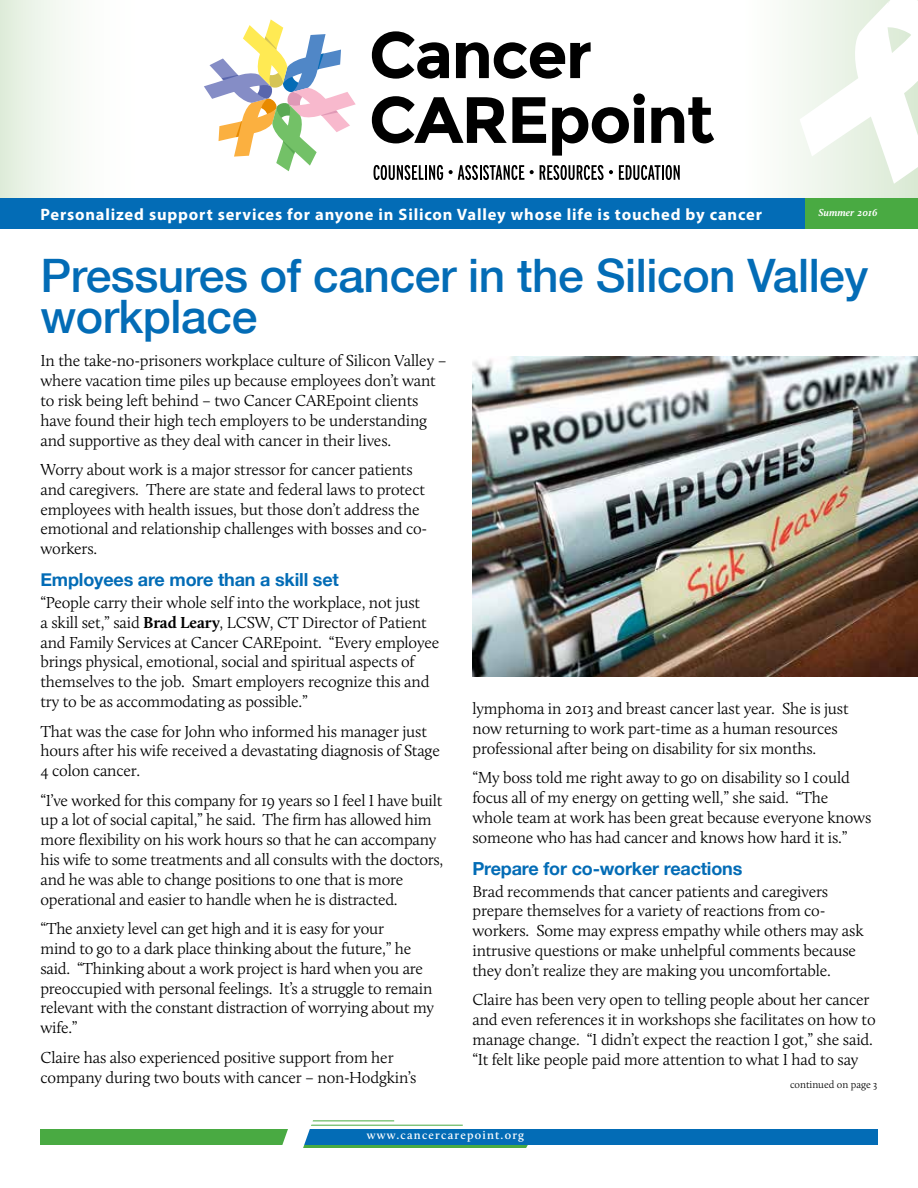
<style>
.page{position:relative;width:918px;height:1188px;background:#fff}
.page>*{position:absolute;margin:0;border:0;box-sizing:border-box;transform-origin:0 0}
.t1{font:500 46.2px/41.5px "Helvetica Neue";letter-spacing:-.01em;color:#036cb6}
.t2{font:700 18px "Helvetica Neue";letter-spacing:-.01em;color:#036cb6}
.t3{font:300 16.5px/19.8px "Calluna";letter-spacing:-.01em;color:#000}
.t4{font:700 16.5px "Myriad Pro";letter-spacing:.05em;color:#fff}
.t5{font:600 12px "Calluna";letter-spacing:.1em;color:#fff}
.t6{font:300 10.5px "Calluna";color:#000}
.t7{font:italic 700 10.5px "Calluna";color:#fff}
.s1{font-weight:700}
</style>
<div class="page">
<div style="left:0;top:0;width:178px;height:199px;background:linear-gradient(to right,#e7f1e3,#fff)"></div>
<div style="left:740px;top:0;width:178px;height:199px;background:linear-gradient(to right,#fff,#dae9d4)"></div>
<svg style="left:800px;top:0;width:118px;height:184px"></svg>
<div style="left:0;top:198px;width:808px;height:31px;background:#036cb6"></div>
<div style="left:805px;top:198px;width:113px;height:31px;background:#49aa42"></div>
<svg style="left:314px;top:1144px;width:210px;height:4px"></svg>
<svg style="left:524px;top:1144px;width:45px;height:4px"></svg>
<div style="left:279px;top:1129px;width:599px;height:15px;background:#036cb6"></div>
<div style="left:40px;top:1129px;width:249px;height:15px;background:#49aa42"></div>
<hr style="left:312px;top:1120px;width:82px;height:1px;background:#49aa42">
<hr style="left:308px;top:1125px;width:155px;height:1px;background:#49aa42">
<svg style="left:280px;top:1120px;width:34px;height:28px"></svg>
<svg style="left:204px;top:19px;width:152px;height:152px"></svg>
<svg style="left:372px;top:31px;width:77px;height:48px"></svg>
<svg style="left:456px;top:42px;width:135px;height:37px"></svg>
<svg style="left:372px;top:96px;width:174px;height:47px"></svg>
<svg style="left:552px;top:93px;width:93px;height:63px"></svg>
<svg style="left:651px;top:97px;width:63px;height:46px"></svg>
<svg style="left:374px;top:165px;width:69px;height:15px"></svg>
<svg style="left:449px;top:165px;width:75px;height:15px"></svg>
<svg style="left:530px;top:170px;width:4px;height:4px"></svg>
<svg style="left:540px;top:165px;width:73px;height:15px"></svg>
<svg style="left:619px;top:165px;width:61px;height:15px"></svg>
<img style="left:472px;top:357px;width:446px;height:320px">
<p class="t4" style="left:40px;top:203px;width:723px">Personalized support services for anyone in Silicon Valley whose life is touched by cancer</p>
<p class="t7" style="left:818px;top:206px;width:61px">Summer 2016</p>
<h1 class="t1" style="left:40px;top:253px;width:829px">Pressures of cancer in the Silicon Valley workplace</h1>
<p class="t3" style="left:40px;top:351px;width:408px">In the take-no-prisoners workplace culture of Silicon Valley – where vacation time piles up because employees don’t want to risk being left behind – two Cancer CAREpoint clients have found their high tech employers to be understanding and supportive as they deal with cancer in their lives.</p>
<p class="t3" style="left:40px;top:460px;width:388px">Worry about work is a major stressor for cancer patients and caregivers. There are state and federal laws to protect employees with health issues, but those don’t address the emotional and relationship challenges with bosses and co&shy;workers.</p>
<p class="t2" style="left:40px;top:569px;width:300px">Employees are more than a skill set</p>
<p class="t3" style="left:40px;top:593px;width:400px">“People carry their whole self into the workplace, not just<br>a skill set,” said <span class="s1">Brad Leary</span>, LCSW, CT Director of Patient and Family Services at Cancer CAREpoint. “Every employee brings physical, emotional, social and spiritual aspects of themselves to the job. Smart employers recognize this and try to be as accommodating as possible.”</p>
<p class="t3" style="left:40px;top:721px;width:401px">That was the case for John who informed his manager just hours after his wife received a devastating diagnosis of Stage<br>4 colon cancer.</p>
<p class="t3" style="left:40px;top:790px;width:404px">“I’ve worked for this company for 19 years so I feel I have built up a lot of social capital,” he said. The firm has allowed him more flexibility on his work hours so that he can accompany his wife to some treatments and all consults with the doctors, and he was able to change positions to one that is more operational and easier to handle when he is distracted.</p>
<p class="t3" style="left:40px;top:919px;width:395px">“The anxiety level can get high and it is easy for your<br>mind to go to a dark place thinking about the future,” he said. “Thinking about a work project is hard when you are preoccupied with personal feelings. It’s a struggle to remain relevant with the constant distraction of worrying about my wife.”</p>
<p class="t3" style="left:40px;top:1047px;width:377px">Claire has also experienced positive support from her company during two bouts with cancer – non-Hodgkin’s</p>
<p class="t3" style="left:473px;top:699px;width:378px">lymphoma in 2013 and breast cancer last year. She is just now returning to work part-time as a human resources professional after being on disability for six months.</p>
<p class="t3" style="left:473px;top:768px;width:400px">“My boss told me right away to go on disability so I could focus all of my energy on getting well,” she said. “The whole team at work has been great because everyone knows someone who has had cancer and knows how hard it is.”</p>
<p class="t2" style="left:472px;top:857px;width:271px">Prepare for co-worker reactions</p>
<p class="t3" style="left:472px;top:881px;width:393px">Brad recommends that cancer patients and caregivers prepare themselves for a variety of reactions from co&shy;workers. Some may express empathy while others may ask intrusive questions or make unhelpful comments because they don’t realize they are making you uncomfortable.</p>
<p class="t3" style="left:472px;top:990px;width:405px">Claire has been very open to telling people about her cancer and even references it in workshops she facilitates on how to manage change. “I didn’t expect the reaction I got,” she said. “It felt like people paid more attention to what I had to say</p>
<p class="t6" style="left:790px;top:1078px;width:89px">continued on page 3</p>
<p class="t5" style="left:367px;top:1128px;width:159px">www.cancercarepoint.org</p>
</div>
